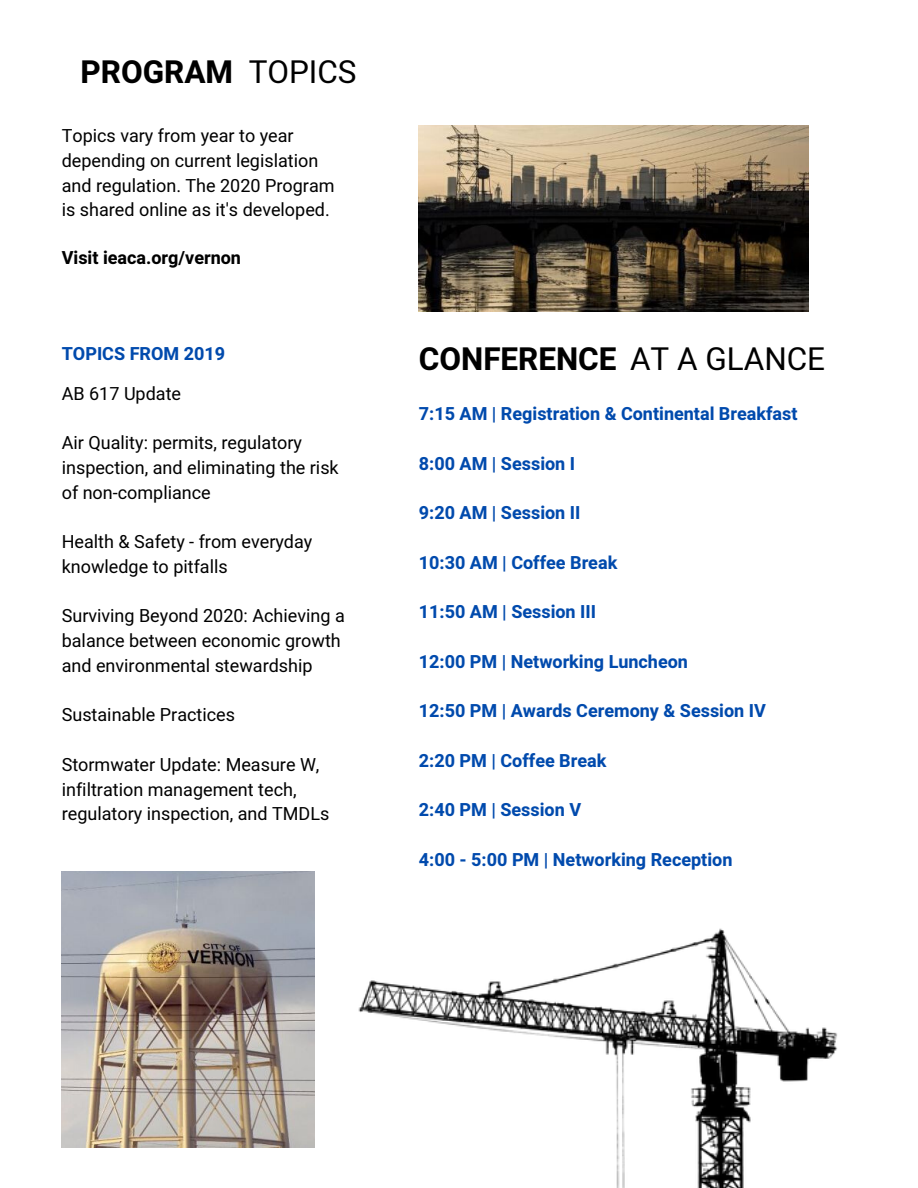
<style>
.page{position:relative;width:918px;height:1188px;background:#fff}
.page>*{position:absolute;margin:0;border:0;box-sizing:border-box;transform-origin:0 0}
.t1{font:700 31.5px "Heebo";color:#000}
.t2{font:31.5px "Heebo";color:#000}
.t3{font:18px/24.8px "Heebo";color:#000}
.t4{font:700 18px "Heebo";color:#004aad}
.t5{font:700 18px "Heebo";color:#000}
.s1{font-weight:400}
</style>
<div class="page">
<img style="left:62px;top:872px;width:253px;height:275px">
<img style="left:419px;top:126px;width:389px;height:185px">
<img style="left:92px;top:918px;width:746px;height:270px">
<h1 class="t1" style="left:81px;top:50px;width:154px">PROGRAM</h1>
<h1 class="t2" style="left:249px;top:50px;width:109px">TOPICS</h1>
<p class="t3" style="left:62px;top:124px;width:274px">Topics vary from year to year depending on current legislation and regulation. The 2020 Program is shared online as it's developed.</p>
<p class="t5" style="left:62px;top:245px;width:181px">Visit ieaca.org/vernon</p>
<p class="t4" style="left:62px;top:341px;width:165px">TOPICS FROM 2019</p>
<p class="t3" style="left:62px;top:382px;width:121px">AB 617 Update</p>
<p class="t3" style="left:62px;top:431px;width:279px">Air Quality: permits, regulatory inspection, and eliminating the risk of non-compliance</p>
<p class="t3" style="left:62px;top:530px;width:252px">Health &amp; Safety - from everyday knowledge to pitfalls</p>
<p class="t3" style="left:62px;top:604px;width:285px">Surviving Beyond 2020: Achieving a balance between economic growth and environmental stewardship</p>
<p class="t3" style="left:62px;top:703px;width:175px">Sustainable Practices</p>
<p class="t3" style="left:62px;top:753px;width:269px">Stormwater Update: Measure W, infiltration management tech, regulatory inspection, and TMDLs</p>
<h1 class="t1" style="left:419px;top:337px;width:408px">CONFERENCE <span class="s1">AT A GLANCE</span></h1>
<p class="t4" style="left:419px;top:402px;width:380px">7:15 AM | Registration &amp; Continental Breakfast</p>
<p class="t4" style="left:419px;top:451px;width:158px">8:00 AM | Session I</p>
<p class="t4" style="left:419px;top:501px;width:163px">9:20 AM | Session II</p>
<p class="t4" style="left:419px;top:550px;width:200px">10:30 AM | Coffee Break</p>
<p class="t4" style="left:419px;top:600px;width:179px">11:50 AM | Session III</p>
<p class="t4" style="left:419px;top:649px;width:271px">12:00 PM | Networking Luncheon</p>
<p class="t4" style="left:419px;top:699px;width:349px">12:50 PM | Awards Ceremony &amp; Session IV</p>
<p class="t4" style="left:419px;top:748px;width:189px">2:20 PM | Coffee Break</p>
<p class="t4" style="left:419px;top:798px;width:164px">2:40 PM | Session V</p>
<p class="t4" style="left:419px;top:847px;width:315px">4:00 - 5:00 PM | Networking Reception</p>
</div>
